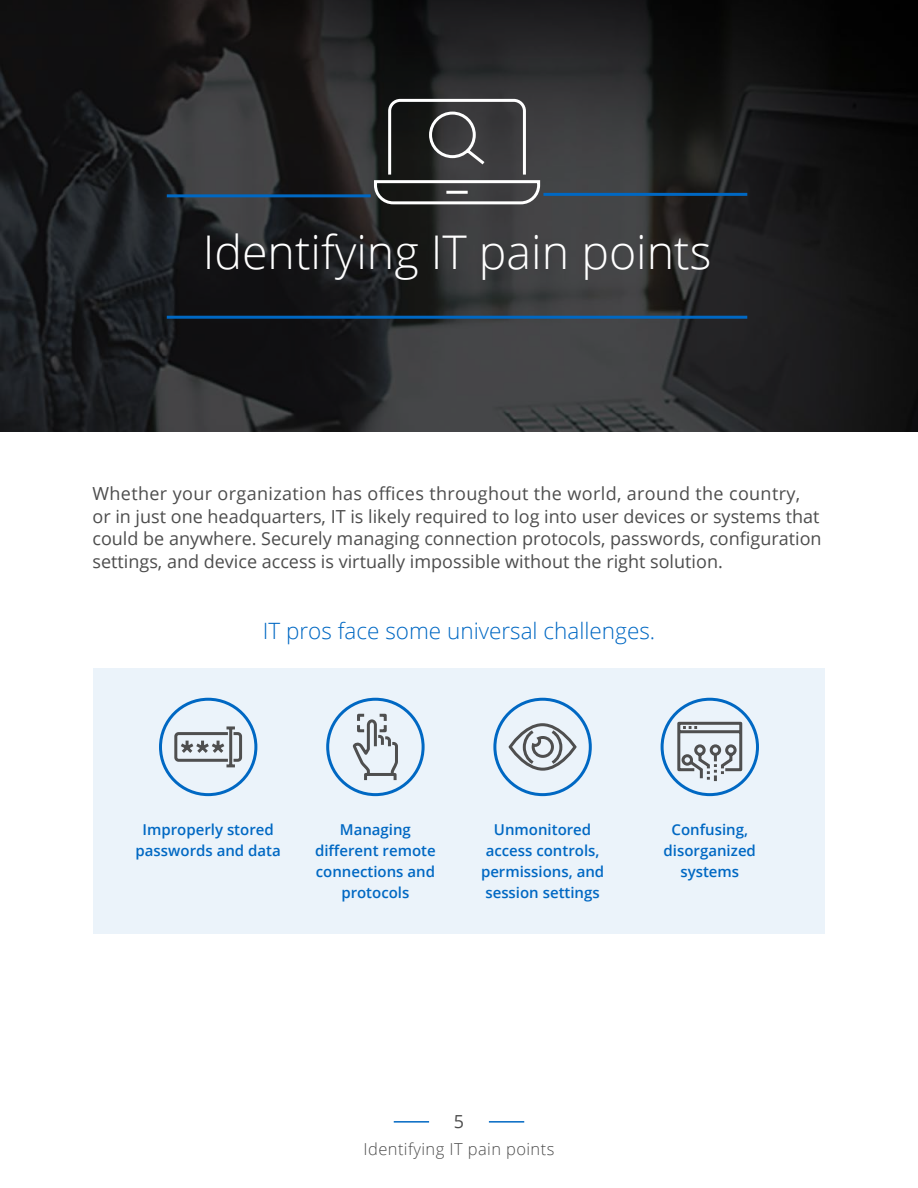
<style>
.page{position:relative;width:918px;height:1188px;background:#fff}
.page>*{position:absolute;margin:0;border:0;box-sizing:border-box;transform-origin:0 0}
.t1{font:300 46.5px "Open Sans";color:#fff}
.t2{font:300 22.5px "Open Sans";color:#0068c3}
.t3{font:18px/22.5px "Open Sans";color:#4d4d4d}
.t4{font:300 16.5px "Open Sans";letter-spacing:.025em;color:#4d4d4d}
.t5{font:600 15px/21px "Open Sans";color:#0068c3;text-align:center}
</style>
<div class="page">
<div style="left:93px;top:668px;width:732px;height:265px;background:#ebf3fa"></div>
<svg style="left:0;top:0;width:918px;height:431px;background:#212223"></svg>
<hr style="left:489px;top:1121px;width:35px;height:2px;background:#0068c3">
<hr style="left:394px;top:1121px;width:35px;height:2px;background:#0068c3">
<hr style="left:167px;top:316px;width:580px;height:3px;background:#0068c3">
<svg style="left:372px;top:97px;width:170px;height:109px;background:#494949"></svg>
<hr style="left:543px;top:193px;width:204px;height:3px;background:#0068c3">
<hr style="left:167px;top:194px;width:204px;height:3px;background:#0068c3">
<div style="left:159px;top:698px;width:98px;height:98px;border:3px solid #0068c3;border-radius:50%"></div>
<svg style="left:174px;top:726px;width:69px;height:42px"></svg>
<div style="left:493px;top:698px;width:99px;height:98px;border:3px solid #0068c3;border-radius:50%"></div>
<svg style="left:508px;top:723px;width:69px;height:48px"></svg>
<div style="left:326px;top:698px;width:99px;height:98px;border:3px solid #0068c3;border-radius:50%"></div>
<svg style="left:352px;top:713px;width:46px;height:68px"></svg>
<div style="left:661px;top:698px;width:98px;height:98px;border:3px solid #0068c3;border-radius:50%"></div>
<svg style="left:676px;top:721px;width:68px;height:63px"></svg>
<h1 class="t1" style="left:203px;top:220px;width:510px">Identifying IT pain points</h1>
<p class="t3" style="left:92px;top:482px;width:731px">Whether your organization has offices throughout the world, around the country, or in just one headquarters, IT is likely required to log into user devices or systems that could be anywhere. Securely managing connection protocols, passwords, configuration settings, and device access is virtually impossible without the right solution.</p>
<p class="t2" style="left:263px;top:616px;width:394px">IT pros face some universal challenges.</p>
<p class="t5" style="left:136px;top:819px;width:147px">Improperly stored passwords and data</p>
<p class="t5" style="left:315px;top:819px;width:122px">Managing different remote connections and protocols</p>
<p class="t5" style="left:481px;top:819px;width:125px">Unmonitored access controls, permissions, and session settings</p>
<p class="t5" style="left:664px;top:819px;width:94px">Confusing, disorganized systems</p>
<p class="t3" style="left:454px;top:1110px;width:12px">5</p>
<p class="t4" style="left:364px;top:1137px;width:192px">Identifying IT pain points</p>
</div>
